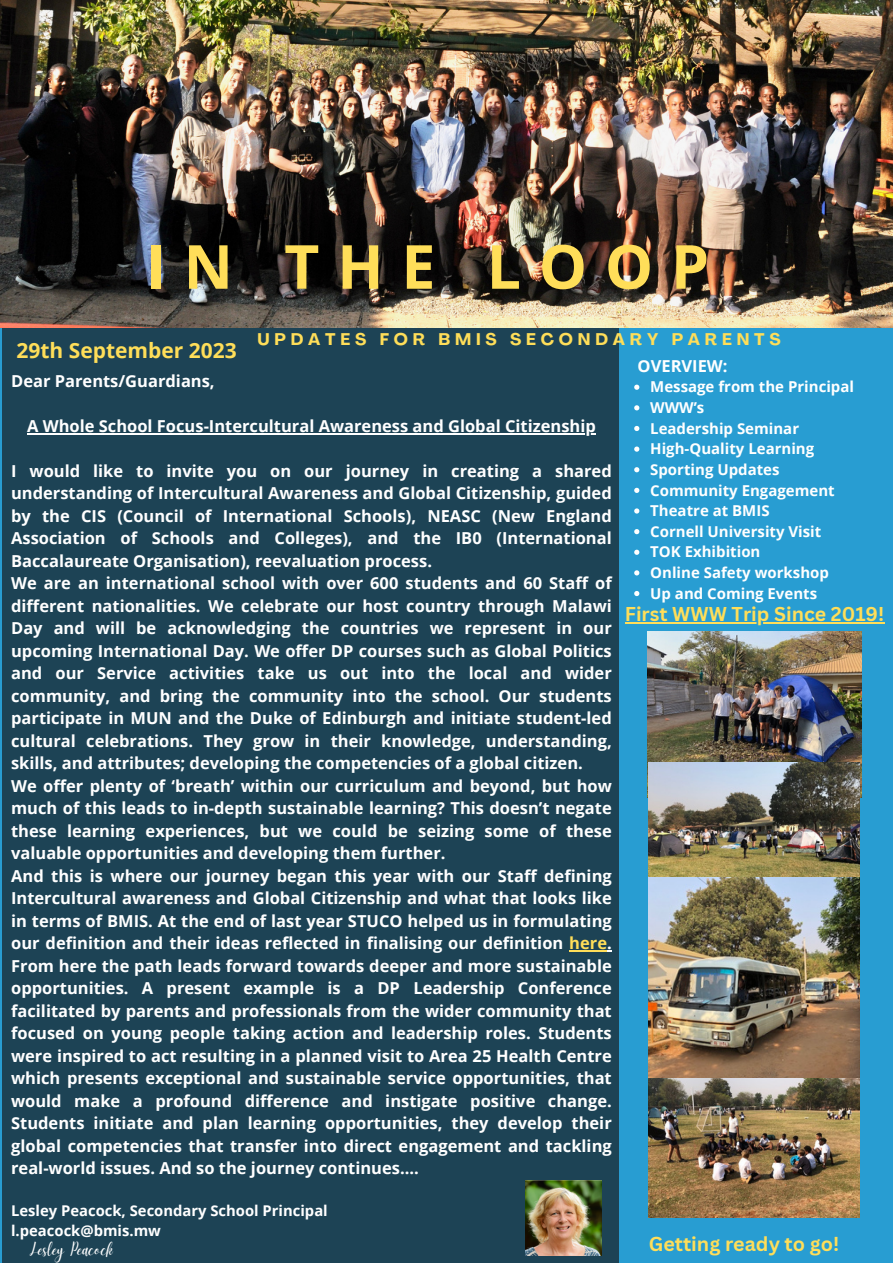
<style>
.page{position:relative;width:893px;height:1264px;background:#fff}
.page>*{position:absolute;margin:0;border:0;box-sizing:border-box;transform-origin:0 0}
.t1{font:700 60.75px "Open Sans";letter-spacing:.29em;color:#ffde59}
.t2{font:700 21px "Open Sans";color:#ffde59}
.t3{font:700 19.65px "Canva Sans";color:#ffde59}
.t4{font:700 19.5px "Canva Sans";color:#ffde59}
.t5{font:17.55px "Daydream";color:#fff}
.t6{font:700 16.65px "Agrandir";letter-spacing:.29em;color:#ffde59}
.t7{font:700 16.5px/22.5px "Open Sans";color:#fff;text-align:justify}
.t8{font:700 15px "Open Sans";color:#fff}
.t9{font:700 14.85px "Open Sans";color:#fff}
.s1{color:#ffde59}
</style>
<div class="page">
<div style="left:0;top:0;width:892px;height:1262px;background:#289dd2"></div>
<div style="left:2px;top:27px;width:616px;height:1235px;background:#1d4355"></div>
<img style="left:525px;top:1180px;width:76px;height:75px">
<img style="left:0;top:0;width:892px;height:327px">
<img style="left:647px;top:631px;width:214px;height:166px">
<img style="left:648px;top:762px;width:210px;height:116px">
<img style="left:648px;top:878px;width:210px;height:200px">
<img style="left:648px;top:1078px;width:210px;height:139px">
<svg style="left:634px;top:384px;width:5px;height:6px"></svg>
<svg style="left:634px;top:405px;width:5px;height:5px"></svg>
<svg style="left:634px;top:426px;width:5px;height:5px"></svg>
<svg style="left:634px;top:446px;width:5px;height:5px"></svg>
<svg style="left:634px;top:467px;width:5px;height:5px"></svg>
<svg style="left:634px;top:488px;width:5px;height:5px"></svg>
<svg style="left:634px;top:508px;width:5px;height:5px"></svg>
<svg style="left:634px;top:529px;width:5px;height:5px"></svg>
<svg style="left:634px;top:549px;width:5px;height:6px"></svg>
<svg style="left:634px;top:570px;width:5px;height:5px"></svg>
<svg style="left:634px;top:591px;width:5px;height:5px"></svg>
<hr style="left:27px;top:433px;width:568px;height:1px;background:#fff">
<hr style="left:569px;top:950px;width:38px;height:1px;background:#ffde59">
<hr style="left:624px;top:622px;width:260px;height:1px;background:#ffde59">
<p class="t1" style="left:146px;top:224px;width:565px">IN THE LOOP</p>
<p class="t2" style="left:17px;top:335px;width:222px">29th September 2023</p>
<p class="t6" style="left:257px;top:332px;width:524px">UPDATES FOR BMIS SECONDARY PARENTS</p>
<p class="t7" style="left:637px;top:354px;width:91px">OVERVIEW:</p>
<p class="t7" style="left:11px;top:369px;width:205px">Dear Parents/Guardians,</p>
<p class="t7" style="left:27px;top:414px;width:570px">A Whole School Focus-Intercultural Awareness and Global Citizenship</p>
<p class="t7" style="left:11px;top:459px;width:602px">I would like to invite you on our journey in creating a shared understanding of Intercultural Awareness and Global Citizenship, guided by the CIS (Council of International Schools), NEASC (New England Association of Schools and Colleges), and the IB0 (International Baccalaureate Organisation), reevaluation process.</p>
<p class="t7" style="left:11px;top:571px;width:602px">We are an international school with over 600 students and 60 Staff of different nationalities. We celebrate our host country through Malawi Day and will be acknowledging the countries we represent in our upcoming International Day. We offer DP courses such as Global Politics and our Service activities take us out into the local and wider community, and bring the community into the school. Our students participate in MUN and the Duke of Edinburgh and initiate student-led cultural celebrations. They grow in their knowledge, understanding, skills, and attributes; developing the competencies of a global citizen.</p>
<p class="t7" style="left:11px;top:774px;width:602px">We offer plenty of ‘breath’ within our curriculum and beyond, but how much of this leads to in-depth sustainable learning? This doesn’t negate these learning experiences, but we could be seizing some of these valuable opportunities and developing them further.</p>
<p class="t7" style="left:11px;top:864px;width:602px">And this is where our journey began this year with our Staff defining Intercultural awareness and Global Citizenship and what that looks like in terms of BMIS. At the end of last year STUCO helped us in formulating our definition and their ideas reflected in finalising our definition <span class="s1">here</span>.<br>From here the path leads forward towards deeper and more sustainable opportunities. A present example is a DP Leadership Conference facilitated by parents and professionals from the wider community that focused on young people taking action and leadership roles. Students were inspired to act resulting in a planned visit to Area 25 Health Centre which presents exceptional and sustainable service opportunities, that would make a profound difference and instigate positive change.<br>Students initiate and plan learning opportunities, they develop their global competencies that transfer into direct engagement and tackling real-world issues. And so the journey continues....</p>
<p class="t9" style="left:11px;top:1199px;width:318px">Lesley Peacock, Secondary School Principal</p>
<p class="t9" style="left:11px;top:1220px;width:151px">l.peacock@bmis.mw</p>
<p class="t5" style="left:30px;top:1239px;width:85px">Lesley Peacock</p>
<p class="t8" style="left:650px;top:376px;width:205px">Message from the Principal</p>
<p class="t8" style="left:650px;top:397px;width:56px">WWW’s</p>
<p class="t8" style="left:650px;top:417px;width:150px">Leadership Seminar</p>
<p class="t8" style="left:650px;top:438px;width:165px">High-Quality Learning</p>
<p class="t8" style="left:650px;top:459px;width:131px">Sporting Updates</p>
<p class="t8" style="left:650px;top:479px;width:186px">Community Engagement</p>
<p class="t8" style="left:650px;top:500px;width:121px">Theatre at BMIS</p>
<p class="t8" style="left:650px;top:521px;width:173px">Cornell University Visit</p>
<p class="t8" style="left:650px;top:541px;width:112px">TOK Exhibition</p>
<p class="t8" style="left:650px;top:562px;width:180px">Online Safety workshop</p>
<p class="t8" style="left:650px;top:582px;width:168px">Up and Coming Events</p>
<p class="t4" style="left:624px;top:600px;width:261px">First WWW Trip Since 2019!</p>
<p class="t3" style="left:648px;top:1230px;width:192px">Getting ready to go!</p>
</div>
